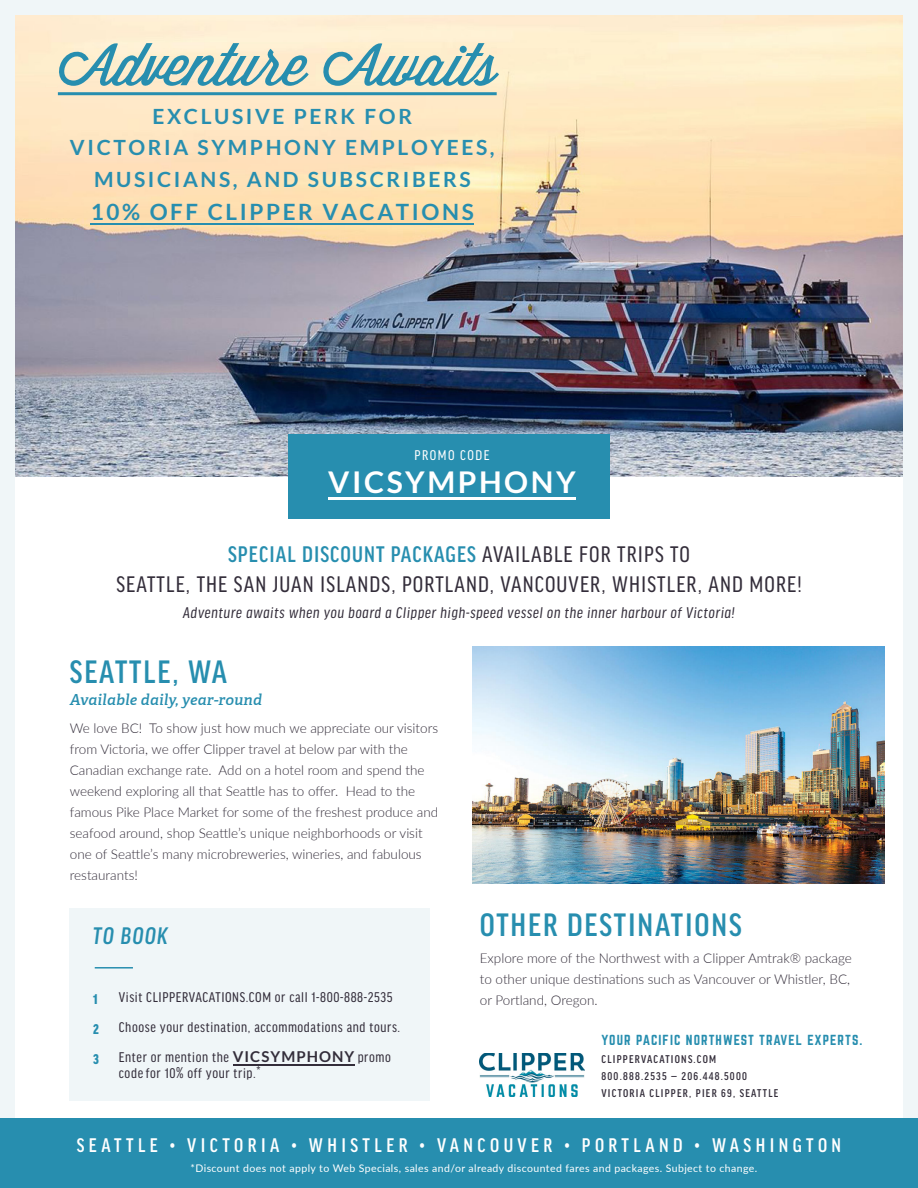
<style>
.page{position:relative;width:918px;height:1188px;background:#fff}
.page>*{position:absolute;margin:0;border:0;box-sizing:border-box;transform-origin:0 0}
.t1{font:58.5px "Wisdom Script";letter-spacing:-.005em;color:#278eaf}
.t2{font:500 condensed 34.5px "Good Headline Pro";letter-spacing:.055em;color:#278eaf}
.t3{font:700 30px "Lato";letter-spacing:.085em;color:#fff}
.t4{font:italic 500 condensed 25.5px "Good Headline Pro";letter-spacing:.055em;color:#278eaf}
.t5{font:condensed 24px/30.3px "Good Headline Pro";letter-spacing:.045em;color:#332d3a;text-align:center}
.t6{font:700 22.5px "Lato";letter-spacing:.115em;color:#278eaf}
.t7{font:700 21px/31.5px "Lato";letter-spacing:.125em;color:#278eaf;text-align:center}
.t8{font:500 condensed 21px "Good Headline Pro";letter-spacing:.21em;color:#fff}
.t9{font:italic condensed 16.5px "Good Headline Pro";letter-spacing:.04em;color:#332d3a}
.t10{font:condensed 15px/30px "Good Headline Pro";letter-spacing:.04em;color:#332d3a}
.t11{font:italic 600 15px "Adelle";letter-spacing:.015em;color:#278eaf}
.t12{font:condensed 15px "Good Headline Pro";letter-spacing:.1em;color:#fff}
.t13{font:900 condensed 15px "Good Headline Pro";color:#278eaf}
.t14{font:300 13.5px/21px "Lato";color:#332d3a}
.t15{font:12.75px "Norwester";letter-spacing:.085em;color:#278eaf}
.t16{font:500 condensed 12px "Good Headline Pro";letter-spacing:.105em;color:#332d3a}
.t17{font:10.5px "Lato";letter-spacing:.04em;color:#fff}
.s1{font-weight:500;color:#278eaf}
.s2{font-family:"Lato";font-weight:700;font-stretch:normal}
</style>
<div class="page">
<img style="left:16px;top:16px;width:886px;height:460px">
<div style="left:0;top:0;width:918px;height:1188px;border:15px solid #f0f6f8"></div>
<div style="left:0;top:1119px;width:918px;height:69px;background:#278eaf"></div>
<img style="left:479px;top:1053px;width:105px;height:43px">
<div style="left:288px;top:434px;width:322px;height:85px;background:#278eaf"></div>
<div style="left:70px;top:908px;width:360px;height:193px;background:#f0f6f8"></div>
<hr style="left:95px;top:967px;width:38px;height:2px;background:#278eaf">
<img style="left:472px;top:646px;width:413px;height:237px">
<hr style="left:58px;top:92px;width:439px;height:3px;background:#278eaf">
<hr style="left:91px;top:223px;width:383px;height:2px;background:#278eaf">
<hr style="left:328px;top:497px;width:248px;height:3px;background:#fff">
<hr style="left:233px;top:1064px;width:121px;height:1px;background:#332d3a">
<p class="t1" style="left:58px;top:19px;width:440px">Adventure Awaits</p>
<p class="t7" style="left:70px;top:101px;width:426px">EXCLUSIVE PERK FOR<br>VICTORIA SYMPHONY EMPLOYEES,<br>MUSICIANS, AND SUBSCRIBERS</p>
<p class="t6" style="left:91px;top:199px;width:385px">10% OFF CLIPPER VACATIONS</p>
<p class="t12" style="left:414px;top:448px;width:77px">PROMO CODE</p>
<p class="t3" style="left:328px;top:465px;width:249px">VICSYMPHONY</p>
<p class="t5" style="left:116px;top:539px;width:687px"><span class="s1">SPECIAL DISCOUNT PACKAGES</span> AVAILABLE FOR TRIPS TO<br>SEATTLE, THE SAN JUAN ISLANDS, PORTLAND, VANCOUVER, WHISTLER, AND MORE!</p>
<p class="t9" style="left:183px;top:604px;width:553px">Adventure awaits when you board a Clipper high-speed vessel on the inner harbour of Victoria!</p>
<p class="t2" style="left:70px;top:654px;width:159px">SEATTLE, WA</p>
<p class="t11" style="left:70px;top:691px;width:194px">Available daily, year-round</p>
<p class="t14" style="left:70px;top:717px;width:370px">We love BC! To show just how much we appreciate our visitors from Victoria, we offer Clipper travel at below par with the Canadian exchange rate. Add on a hotel room and spend the weekend exploring all that Seattle has to offer. Head to the famous Pike Place Market for some of the freshest produce and seafood around, shop Seattle’s unique neighborhoods or visit one of Seattle’s many microbreweries, wineries, and fabulous restaurants!</p>
<p class="t2" style="left:480px;top:906px;width:263px">OTHER DESTINATIONS</p>
<p class="t14" style="left:480px;top:947px;width:374px">Explore more of the Northwest with a Clipper Amtrak® package to other unique destinations such as Vancouver or Whistler, BC, or Portland, Oregon.</p>
<p class="t4" style="left:93px;top:922px;width:77px">TO BOOK</p>
<p class="t10" style="left:119px;top:982px;width:283px">Visit CLIPPERVACATIONS.COM or call 1-800-888-2535<br>Choose your destination, accommodations and tours.<br>Enter or mention the <span class="s2">VICSYMPHONY</span> promo</p>
<p class="t10" style="left:119px;top:1059px;width:143px">codefor 10% off your trip.*</p>
<p class="t13" style="left:93px;top:991px;width:6px">1</p>
<p class="t13" style="left:93px;top:1021px;width:7px">2</p>
<p class="t13" style="left:93px;top:1051px;width:7px">3</p>
<p class="t15" style="left:602px;top:1034px;width:262px">YOUR PACIFIC NORTHWEST TRAVEL EXPERTS.</p>
<p class="t16" style="left:602px;top:1053px;width:116px">CLIPPERVACATIONS.COM</p>
<p class="t16" style="left:602px;top:1070px;width:147px">800.888.2535 — 206.448.5000</p>
<p class="t16" style="left:602px;top:1087px;width:178px">VICTORIA CLIPPER, PIER 69, SEATTLE</p>
<p class="t8" style="left:77px;top:1135px;width:766px">SEATTLE • VICTORIA • WHISTLER • VANCOUVER • PORTLAND • WASHINGTON</p>
<p class="t17" style="left:191px;top:1161px;width:568px">*Discount does not apply to Web Specials, sales and/or already discounted fares and packages. Subject to change.</p>
</div>
